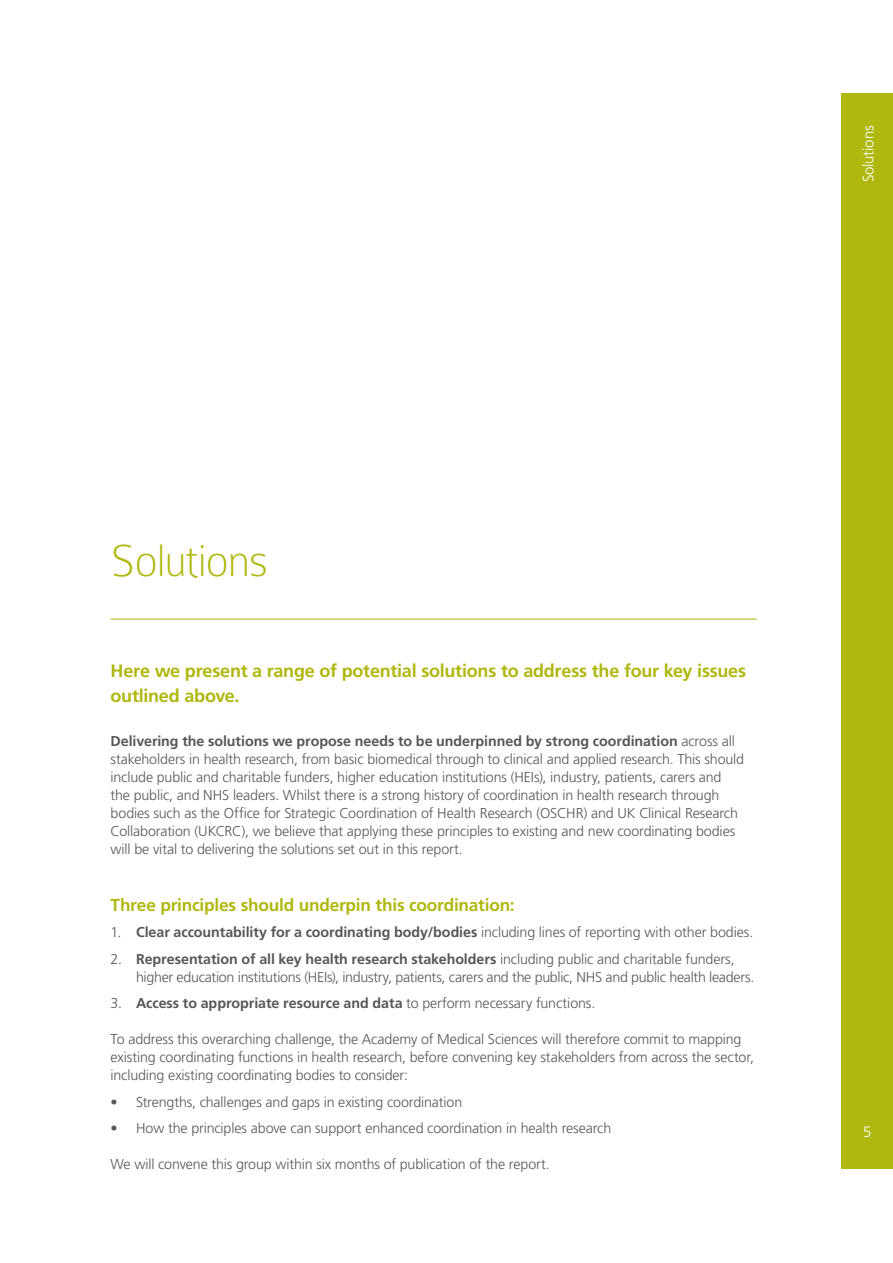
<style>
.page{position:relative;width:893px;height:1263px;background:#fff}
.page>*{position:absolute;margin:0;border:0;box-sizing:border-box;transform-origin:0 0}
.t1{font:100 48px "Colaborate";letter-spacing:-.02em;color:#afb80f}
.t2{font:700 18px/25.5px "Frutiger LT Std";letter-spacing:-.015em;color:#afb80f}
.t3{font:700 17.25px "Frutiger LT Std";letter-spacing:-.01em;color:#afb80f}
.t4{font:300 15px "Frutiger LT Std";letter-spacing:-.01em;color:#fff}
.t5{font:300 14.25px/18px "Frutiger LT Std";letter-spacing:-.01em;color:#575756}
.t6{font:700 14.25px "Frutiger LT Std";letter-spacing:-.005em;color:#575756}
.s1{font-weight:700}
.s2{font-weight:300}
</style>
<div class="page">
<div style="left:842px;top:94px;width:51px;height:1075px;background:#afb80f"></div>
<hr style="left:111px;top:619px;width:646px;height:1px;background:#afb80f">
<p class="t4" style="left:860px;top:182px;width:59px;rotate:-90deg">Solutions</p>
<h1 class="t1" style="left:111px;top:536px;width:159px">Solutions</h1>
<p class="t2" style="left:111px;top:658px;width:637px">Here we present a range of potential solutions to address the four key issues outlined above.</p>
<p class="t5" style="left:111px;top:732px;width:635px"><span class="s1">Delivering the solutions we propose needs to be underpinned by strong coordination</span> across all stakeholders in health research, from basic biomedical through to clinical and applied research. This should include public and charitable funders, higher education institutions (HEIs), industry, patients, carers and the public, and NHS leaders. Whilst there is a strong history of coordination in health research through bodies such as the Office for Strategic Coordination of Health Research (OSCHR) and UK Clinical Research Collaboration (UKCRC), we believe that applying these principles to existing and new coordinating bodies will be vital to delivering the solutions set out in this report.</p>
<p class="t3" style="left:111px;top:895px;width:406px">Three principles should underpin this coordination:</p>
<p class="t6" style="left:111px;top:924px;width:644px"><span class="s2">1.</span> Clear accountability for a coordinating body/bodies <span class="s2">including lines of reporting with other bodies.</span></p>
<p class="t5" style="left:136px;top:950px;width:620px;text-indent:-26px">2. <span class="s1">Representation of all key health research stakeholders</span> including public and charitable funders, higher education institutions (HEIs), industry, patients, carers and the public, NHS and public health leaders.</p>
<p class="t6" style="left:111px;top:995px;width:486px"><span class="s2">3.</span> Access to appropriate resource and data <span class="s2">to perform necessary functions.</span></p>
<p class="t5" style="left:111px;top:1031px;width:645px">To address this overarching challenge, the Academy of Medical Sciences will therefore commit to mapping existing coordinating functions in health research, before convening key stakeholders from across the sector, including existing coordinating bodies to consider:</p>
<p class="t5" style="left:111px;top:1093px;width:353px">• Strengths, challenges and gaps in existing coordination</p>
<p class="t5" style="left:111px;top:1120px;width:502px">• How the principles above can support enhanced coordination in health research</p>
<p class="t5" style="left:111px;top:1156px;width:441px">We will convene this group within six months of publication of the report.</p>
<p class="t4" style="left:863px;top:1123px;width:10px">5</p>
</div>
